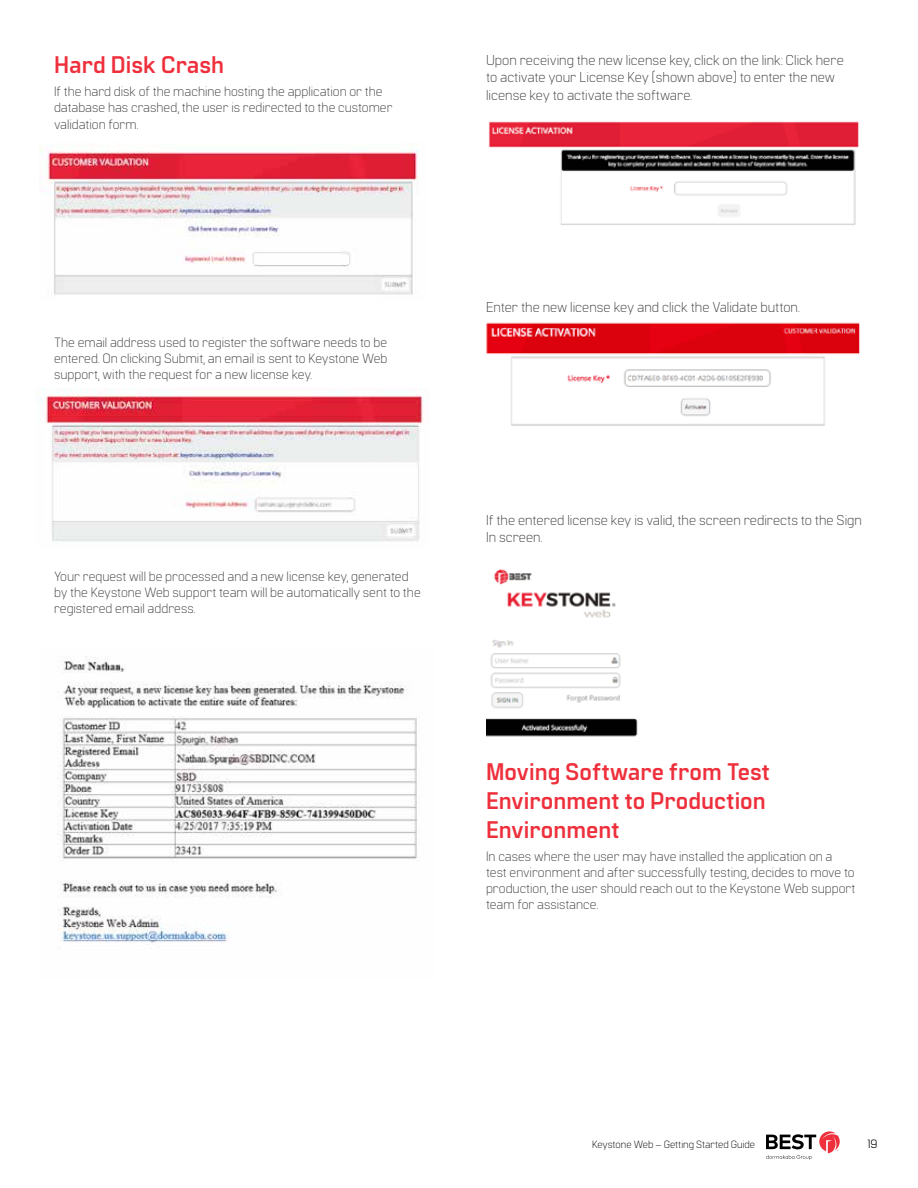
<style>
.page{position:relative;width:918px;height:1188px;background:#fff}
.page>*{position:absolute;margin:0;border:0;box-sizing:border-box;transform-origin:0 0}
.t1{font:700 24px/28.8px "Manifold CF";color:#ee303c}
.t2{font:300 14.25px/17.1px "Manifold CF";color:#414042}
.t3{font:300 13.5px/16.2px "Manifold CF";color:#414042}
.t4{font:12px "Manifold CF";color:#000}
.t5{font:300 10.5px "Manifold CF";color:#000}
</style>
<div class="page">
<svg style="left:766px;top:1131px;width:74px;height:29px"></svg>
<img style="left:40px;top:147px;width:379px;height:148px">
<img style="left:36px;top:389px;width:389px;height:153px">
<img style="left:57px;top:656px;width:363px;height:287px">
<img style="left:489px;top:121px;width:370px;height:104px">
<img style="left:486px;top:322px;width:374px;height:104px">
<img style="left:486px;top:569px;width:152px;height:168px">
<h1 class="t1" style="left:54px;top:52px;width:172px">Hard Disk Crash</h1>
<p class="t3" style="left:54px;top:83px;width:340px">If the hard disk of the machine hosting the application or the database has crashed, the user is redirected to the customer validation form.</p>
<p class="t2" style="left:486px;top:52px;width:359px">Upon receiving the new license key, click on the link: Click here to activate your License Key (shown above) to enter the new license key to activate the software.</p>
<p class="t3" style="left:54px;top:334px;width:335px;text-align:justify">The email address used to register the software needs to be entered. On clicking Submit, an email is sent to Keystone Web support, with the request for a new license key.</p>
<p class="t3" style="left:54px;top:568px;width:368px">Your request will be processed and a new license key, generated by the Keystone Web support team will be automatically sent to the registered email address.</p>
<p class="t2" style="left:486px;top:299px;width:315px">Enter the new license key and click the Validate button.</p>
<p class="t2" style="left:486px;top:512px;width:377px">If the entered license key is valid, the screen redirects to the Sign<br>In screen.</p>
<h1 class="t1" style="left:486px;top:758px;width:286px">Moving Software from Test<br>Environment to Production<br>Environment</h1>
<p class="t3" style="left:486px;top:848px;width:371px">In cases where the user may have installed the application on a test environment and after successfully testing, decides to move to production, the user should reach out to the Keystone Web support team for assistance.</p>
<p class="t5" style="left:592px;top:1139px;width:165px">Keystone Web – Getting Started Guide</p>
<p class="t4" style="left:867px;top:1137px;width:12px">19</p>
</div>
